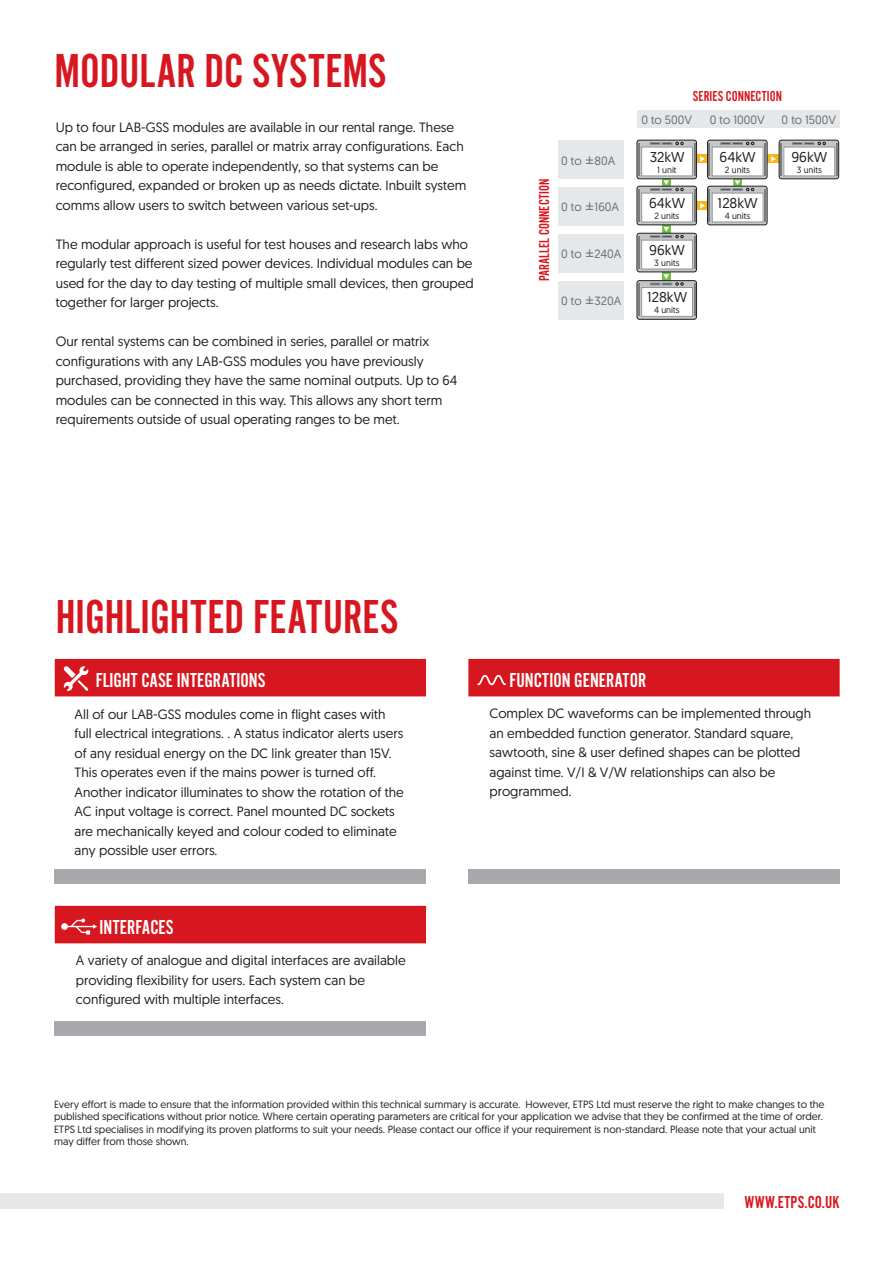
<style>
.page{position:relative;width:893px;height:1263px;background:#fff}
.page>*{position:absolute;margin:0;border:0;box-sizing:border-box;transform-origin:0 0}
.t1{font:49.5px "Alternate Got No 2 D";color:#d7171f}
.t2{font:21px "Alternate Got No 2 D";color:#fff}
.t3{font:18px "Alternate Got No 2 D";letter-spacing:.015em;color:#d7171f}
.t4{font:15px "Alternate Got No 2 D";color:#d7171f}
.t5{font:14.25px "Geomanist";color:#231f20}
.t6{font:13.5px/19.5px "Geomanist";color:#231f20}
.t7{font:12px "Geomanist";color:#6c6d70}
.t8{font:10.5px/12.6px "Geomanist";color:#231f20}
.t9{font:9px "Geomanist";color:#231f20}
.s1{font-family:"Verdana"}
</style>
<div class="page">
<div style="left:468px;top:869px;width:372px;height:14px;background:#a8a9ad"></div>
<div style="left:468px;top:659px;width:372px;height:37px;background:#d7171f"></div>
<div style="left:55px;top:869px;width:371px;height:14px;background:#a8a9ad"></div>
<div style="left:55px;top:1021px;width:371px;height:15px;background:#a8a9ad"></div>
<div style="left:55px;top:659px;width:371px;height:37px;background:#d7171f"></div>
<div style="left:55px;top:906px;width:371px;height:37px;background:#d7171f"></div>
<div style="left:0;top:1193px;width:724px;height:16px;background:#e6e7e9"></div>
<svg style="left:61px;top:918px;width:36px;height:16px"></svg>
<svg style="left:64px;top:666px;width:25px;height:25px"></svg>
<svg style="left:477px;top:675px;width:29px;height:10px"></svg>
<div style="left:558px;top:140px;width:66px;height:39px;background:#e6e7e9"></div>
<div style="left:558px;top:187px;width:66px;height:39px;background:#e6e7e9"></div>
<div style="left:558px;top:234px;width:66px;height:39px;background:#e6e7e9"></div>
<div style="left:558px;top:281px;width:66px;height:39px;background:#e6e7e9"></div>
<div style="left:678px;top:154px;width:159px;height:9px;background:#fbb416"></div>
<svg style="left:662px;top:179px;width:9px;height:95px"></svg>
<div style="left:733px;top:156px;width:9px;height:41px;background:#578a38"></div>
<svg style="left:771px;top:156px;width:5px;height:6px"></svg>
<svg style="left:700px;top:156px;width:5px;height:6px"></svg>
<div style="left:678px;top:201px;width:88px;height:9px;background:#fbb416"></div>
<svg style="left:700px;top:203px;width:5px;height:5px"></svg>
<svg style="left:637px;top:140px;width:59px;height:39px"></svg>
<div style="left:637px;top:140px;width:60px;height:39px;border:1px solid #231f20;border-radius:3px"></div>
<div style="left:642px;top:147px;width:51px;height:29px;background:#fff"></div>
<div style="left:641px;top:147px;width:52px;height:29px;border:1px solid #919496"></div>
<svg style="left:650px;top:142px;width:33px;height:3px"></svg>
<hr style="left:638px;top:143px;width:1px;height:33px;background:#7a7d7e">
<div style="left:707px;top:140px;width:60px;height:39px;background:linear-gradient(to bottom,#bcbfbf,#b4b6b7);border-radius:3px"></div>
<div style="left:707px;top:140px;width:60px;height:39px;border:1px solid #231f20;border-radius:3px"></div>
<div style="left:712px;top:147px;width:51px;height:29px;background:#fff"></div>
<div style="left:712px;top:147px;width:51px;height:29px;border:1px solid #919496"></div>
<svg style="left:721px;top:142px;width:33px;height:3px"></svg>
<hr style="left:708px;top:143px;width:2px;height:33px;background:#7a7d7e">
<svg style="left:637px;top:186px;width:59px;height:39px"></svg>
<div style="left:637px;top:186px;width:60px;height:39px;border:1px solid #231f20;border-radius:3px"></div>
<div style="left:642px;top:193px;width:51px;height:29px;background:#fff"></div>
<div style="left:641px;top:193px;width:52px;height:29px;border:1px solid #919496"></div>
<svg style="left:650px;top:180px;width:33px;height:11px"></svg>
<hr style="left:638px;top:189px;width:1px;height:33px;background:#7a7d7e">
<svg style="left:779px;top:140px;width:60px;height:39px"></svg>
<div style="left:779px;top:140px;width:60px;height:39px;border:1px solid #231f20;border-radius:3px"></div>
<div style="left:784px;top:147px;width:51px;height:29px;background:#fff"></div>
<div style="left:783px;top:147px;width:52px;height:29px;border:1px solid #919496"></div>
<svg style="left:792px;top:142px;width:34px;height:3px"></svg>
<hr style="left:780px;top:143px;width:1px;height:33px;background:#7a7d7e">
<svg style="left:637px;top:233px;width:59px;height:39px"></svg>
<div style="left:637px;top:233px;width:60px;height:39px;border:1px solid #231f20;border-radius:3px"></div>
<div style="left:642px;top:240px;width:51px;height:29px;background:#fff"></div>
<div style="left:641px;top:240px;width:52px;height:29px;border:1px solid #919496"></div>
<svg style="left:650px;top:227px;width:33px;height:11px"></svg>
<hr style="left:638px;top:236px;width:1px;height:33px;background:#7a7d7e">
<svg style="left:637px;top:281px;width:59px;height:38px"></svg>
<div style="left:637px;top:280px;width:60px;height:39px;border:1px solid #231f20;border-radius:3px"></div>
<div style="left:642px;top:288px;width:51px;height:28px;background:#fff"></div>
<div style="left:641px;top:287px;width:52px;height:30px;border:1px solid #919496"></div>
<svg style="left:650px;top:274px;width:33px;height:11px"></svg>
<hr style="left:638px;top:284px;width:1px;height:32px;background:#7a7d7e">
<div style="left:707px;top:186px;width:60px;height:39px;background:linear-gradient(to bottom,#bcbfc0,#b3b6b6);border-radius:3px"></div>
<div style="left:707px;top:186px;width:60px;height:39px;border:1px solid #231f20;border-radius:3px"></div>
<div style="left:712px;top:193px;width:51px;height:29px;background:#fff"></div>
<div style="left:712px;top:193px;width:51px;height:29px;border:1px solid #919496"></div>
<svg style="left:721px;top:180px;width:33px;height:11px"></svg>
<hr style="left:708px;top:189px;width:2px;height:33px;background:#7a7d7e">
<div style="left:637px;top:110px;width:203px;height:18px;background:#e6e7e9"></div>
<hr style="left:694px;top:143px;width:2px;height:33px;background:#7a7d7e">
<hr style="left:694px;top:189px;width:2px;height:33px;background:#7a7d7e">
<hr style="left:694px;top:236px;width:2px;height:33px;background:#7a7d7e">
<hr style="left:694px;top:284px;width:2px;height:32px;background:#7a7d7e">
<hr style="left:765px;top:143px;width:1px;height:33px;background:#7a7d7e">
<hr style="left:765px;top:189px;width:1px;height:33px;background:#7a7d7e">
<hr style="left:836px;top:143px;width:2px;height:33px;background:#7a7d7e">
<p class="t1" style="left:55px;top:44px;width:333px">MODULAR DC SYSTEMS</p>
<p class="t6" style="left:56px;top:117px;width:412px">Up to four LAB-GSS modules are available in our rental range. These can be arranged in series, parallel or matrix array configurations. Each module is able to operate independently, so that systems can be reconfigured, expanded or broken up as needs dictate. Inbuilt system comms allow users to switch between various set-ups.</p>
<p class="t6" style="left:56px;top:234px;width:420px">The modular approach is useful for test houses and research labs who regularly test different sized power devices. Individual modules can be used for the day to day testing of multiple small devices, then grouped together for larger projects.</p>
<p class="t6" style="left:56px;top:331px;width:403px">Our rental systems can be combined in series, parallel or matrix configurations with any LAB-GSS modules you have previously purchased, providing they have the same nominal outputs. Up to 64 modules can be connected in this way. This allows any short term requirements outside of usual operating ranges to be met.</p>
<p class="t4" style="left:536px;top:281px;width:104px;rotate:-90deg">PARALLEL CONNECTION</p>
<p class="t7" style="left:561px;top:153px;width:56px">0 to <span class="s1">±</span>80A</p>
<p class="t7" style="left:561px;top:199px;width:59px">0 to <span class="s1">±</span>160A</p>
<p class="t7" style="left:561px;top:246px;width:62px">0 to <span class="s1">±</span>240A</p>
<p class="t7" style="left:561px;top:293px;width:62px">0 to <span class="s1">±</span>320A</p>
<p class="t4" style="left:693px;top:89px;width:91px">SERIES CONNECTION</p>
<p class="t7" style="left:641px;top:112px;width:52px">0 to 500V</p>
<p class="t7" style="left:710px;top:112px;width:56px">0 to 1000V</p>
<p class="t7" style="left:782px;top:112px;width:56px">0 to 1500V</p>
<p class="t5" style="left:650px;top:148px;width:36px">32kW</p>
<p class="t5" style="left:720px;top:148px;width:38px">64kW</p>
<p class="t5" style="left:791px;top:148px;width:37px">96kW</p>
<p class="t5" style="left:649px;top:194px;width:38px">64kW</p>
<p class="t5" style="left:718px;top:194px;width:42px">128kW</p>
<p class="t5" style="left:649px;top:241px;width:37px">96kW</p>
<p class="t5" style="left:647px;top:288px;width:42px">128kW</p>
<p class="t9" style="left:657px;top:164px;width:21px">1 unit</p>
<p class="t9" style="left:725px;top:164px;width:27px">2 units</p>
<p class="t9" style="left:797px;top:164px;width:27px">3 units</p>
<p class="t9" style="left:654px;top:210px;width:27px">2 units</p>
<p class="t9" style="left:725px;top:210px;width:27px">4 units</p>
<p class="t9" style="left:654px;top:257px;width:27px">3 units</p>
<p class="t9" style="left:654px;top:304px;width:27px">4 units</p>
<p class="t1" style="left:56px;top:591px;width:344px">HIGHLIGHTED FEATURES</p>
<p class="t2" style="left:96px;top:669px;width:171px">FLIGHT CASE INTEGRATIONS</p>
<p class="t2" style="left:509px;top:669px;width:138px">FUNCTION GENERATOR</p>
<p class="t6" style="left:75px;top:704px;width:331px">All of our LAB-GSS modules come in flight cases with full electrical integrations. . A status indicator alerts users of any residual energy on the DC link greater than 15V.<br>This operates even if the mains power is turned off.<br>Another indicator illuminates to show the rotation of the AC input voltage is correct. Panel mounted DC sockets are mechanically keyed and colour coded to eliminate any possible user errors.</p>
<p class="t6" style="left:490px;top:703px;width:323px">Complex DC waveforms can be implemented through an embedded function generator. Standard square, sawtooth, sine &amp; user defined shapes can be plotted against time. V/I &amp; V/W relationships can also be programmed.</p>
<p class="t2" style="left:100px;top:916px;width:76px">INTERFACES</p>
<p class="t6" style="left:76px;top:950px;width:331px">A variety of analogue and digital interfaces are available providing flexibility for users. Each system can be configured with multiple interfaces.</p>
<p class="t8" style="left:54px;top:1097px;width:772px">Every effort is made to ensure that the information provided within this technical summary is accurate. However, ETPS Ltd must reserve the right to make changes to the published specifications without prior notice. Where certain operating parameters are critical for your application we advise that they be confirmed at the time of order.<br>ETPS Ltd specialises in modifying its proven platforms to suit your needs. Please contact our office if your requirement is non-standard. Please note that your actual unit may differ from those shown.</p>
<p class="t3" style="left:744px;top:1192px;width:97px">WWW.ETPS.CO.UK</p>
</div>
